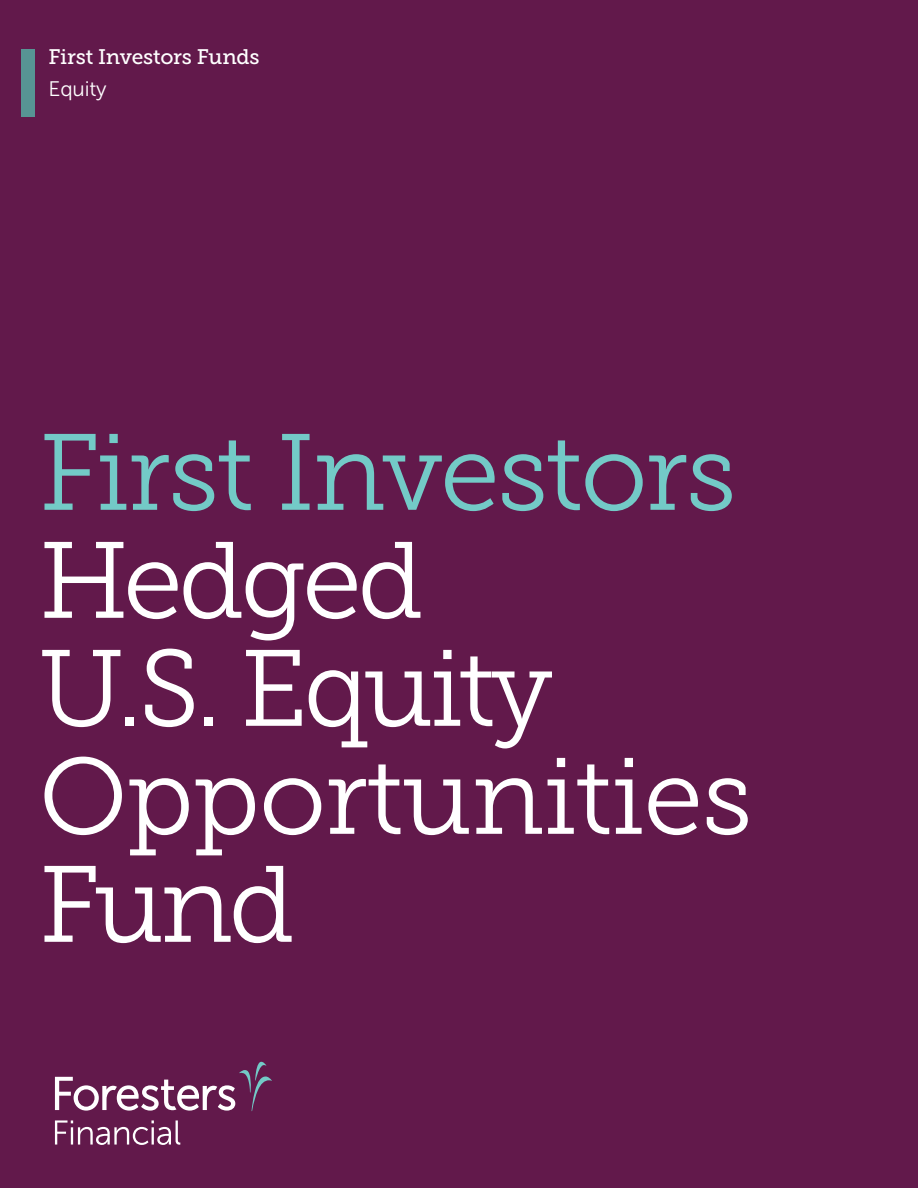
<style>
.page{position:relative;width:918px;height:1188px;background:#62194b}
.page>*{position:absolute;margin:0;border:0;box-sizing:border-box;transform-origin:0 0}
.t1{font:108px/108px "Museo Slab 300";letter-spacing:-.02em;color:#fff}
.Product_Title{font:21px "Museo Slab 500";letter-spacing:-.01em;color:#fff}
.Product_Descriptor{font:21px "Museo Sans 300";letter-spacing:-.01em;color:#fff}
.s1{color:#73cac7}
</style>
<div class="page">
<div style="left:22px;top:50px;width:13px;height:67px;background:#579494"></div>
<svg style="left:55px;top:1062px;width:217px;height:49px"></svg>
<svg style="left:55px;top:1120px;width:125px;height:25px"></svg>
<p class="Product_Title" style="left:49px;top:45px;width:213px">First Investors Funds</p>
<p class="Product_Descriptor" style="left:49px;top:78px;width:60px">Equity</p>
<p class="t1" style="left:39px;top:419px;width:715px"><span class="s1">First Investors<br></span>Hedged<br>U.S. Equity<br>Opportunities<br>Fund</p>
</div>
